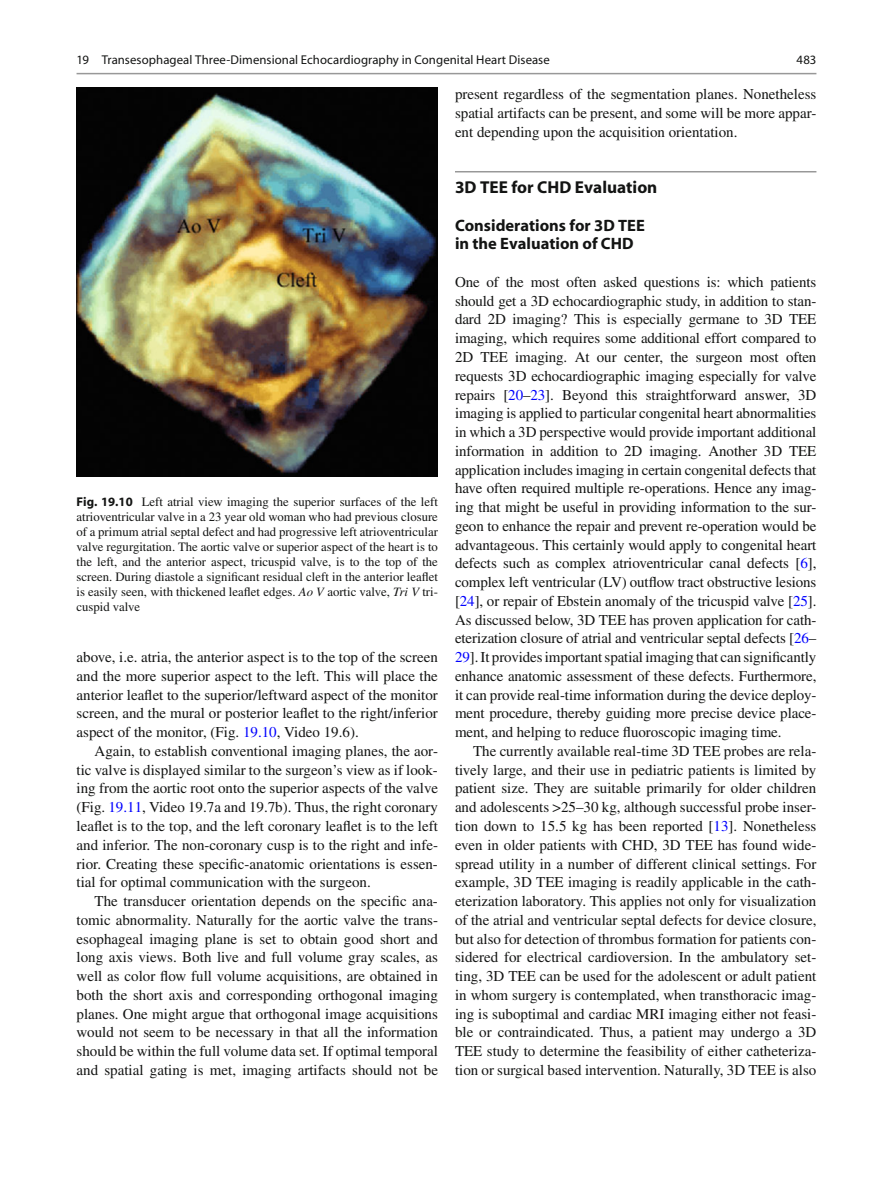
<style>
.page{position:relative;width:893px;height:1187px;background:#fff}
.page>*{position:absolute;margin:0;border:0;box-sizing:border-box;transform-origin:0 0}
.t1{font:700 17.25px "Myriad";color:#131413}
.t2{font:700 16.5px/18.8px "Myriad";color:#131413}
.t3{font:15px/18.8px "Times";color:#131413;text-align:justify}
.t4{font:12.75px/15px "Times";color:#131413;text-align:justify}
.t5{font:12.75px "Myriad";letter-spacing:.005em;color:#131413}
.s1{font-family:"Myriad";font-weight:700}
.s2{font-style:italic}
.s3{color:#00f}
</style>
<div class="page">
<hr style="left:455px;top:171px;width:361px;height:1px;background:#989898">
<img style="left:77px;top:88px;width:361px;height:389px">
<hr style="left:77px;top:73px;width:739px;height:1px;background:#989898">
<p class="t5" style="left:77px;top:55px;width:475px">19 Transesophageal Three-Dimensional Echocardiography in Congenital Heart Disease</p>
<p class="t5" style="left:797px;top:55px;width:21px">483</p>
<p class="t4" style="left:77px;top:495px;width:363px"><span class="s1">Fig. 19.10</span> Left atrial view imaging the superior surfaces of the left atrioventricular valve in a 23 year old woman who had previous closure of a primum atrial septal defect and had progressive left atrioventricular valve regurgitation. The aortic valve or superior aspect of the heart is to the left, and the anterior aspect, tricuspid valve, is to the top of the screen. During diastole a significant residual cleft in the anterior leaflet is easily seen, with thickened leaflet edges. <span class="s2">Ao V</span> aortic valve, <span class="s2">Tri V</span> tri&shy;cuspid valve</p>
<p class="t3" style="left:77px;top:649px;width:363px">above, i.e. atria, the anterior aspect is to the top of the screen and the more superior aspect to the left. This will place the anterior leaflet to the superior/leftward aspect of the monitor screen, and the mural or posterior leaflet to the right/inferior aspect of the monitor, (Fig. <span class="s3">19.10</span> , Video 19.6 ).</p>
<p class="t3" style="left:77px;top:743px;width:363px;text-indent:18px">Again, to establish conventional imaging planes, the aor&shy;tic valve is displayed similar to the surgeon’s view as if look&shy;ing from the aortic root onto the superior aspects of the valve (Fig. <span class="s3">19.11</span> , Video 19.7a and 19.7b ). Thus, the right coronary leaflet is to the top, and the left coronary leaflet is to the left and inferior. The non-coronary cusp is to the right and infe&shy;rior. Creating these specific-anatomic orientations is essen&shy;tial for optimal communication with the surgeon.</p>
<p class="t3" style="left:77px;top:893px;width:363px;text-indent:18px">The transducer orientation depends on the specific ana&shy;tomic abnormality. Naturally for the aortic valve the trans&shy;esophageal imaging plane is set to obtain good short and long axis views. Both live and full volume gray scales, as well as color flow full volume acquisitions, are obtained in both the short axis and corresponding orthogonal imaging planes. One might argue that orthogonal image acquisitions would not seem to be necessary in that all the information should be within the full volume data set. If optimal temporal and spatial gating is met, imaging artifacts should not be</p>
<p class="t3" style="left:455px;top:86px;width:363px">present regardless of the segmentation planes. Nonetheless spatial artifacts can be present, and some will be more appar&shy;ent depending upon the acquisition orientation.</p>
<p class="t1" style="left:455px;top:181px;width:204px">3D TEE for CHD Evaluation</p>
<p class="t2" style="left:455px;top:217px;width:191px">Considerations for 3D TEE in the Evaluation of CHD</p>
<p class="t3" style="left:455px;top:274px;width:363px">One of the most often asked questions is: which patients should get a 3D echocardiographic study, in addition to stan&shy;dard 2D imaging? This is especially germane to 3D TEE imaging, which requires some additional effort compared to 2D TEE imaging. At our center, the surgeon most often requests 3D echocardiographic imaging especially for valve repairs [ <span class="s3">20</span> – <span class="s3">23</span> ]. Beyond this straightforward answer, 3D imaging is applied to particular congenital heart abnormalities in which a 3D perspective would provide important additional information in addition to 2D imaging. Another 3D TEE application includes imaging in certain congenital defects that have often required multiple re-operations. Hence any imag&shy;ing that might be useful in providing information to the sur&shy;geon to enhance the repair and prevent re-operation would be advantageous. This certainly would apply to congenital heart defects such as complex atrioventricular canal defects [ <span class="s3">6</span> ], complex left ventricular (LV) outflow tract obstructive lesions [ <span class="s3">24</span> ], or repair of Ebstein anomaly of the tricuspid valve [ <span class="s3">25</span> ].<br>As discussed below, 3D TEE has proven application for cath&shy;eterization closure of atrial and ventricular septal defects [ <span class="s3">26</span> – <span class="s3">29</span> ]. It provides important spatial imaging that can significantly enhance anatomic assessment of these defects. Furthermore, it can provide real-time information during the device deploy&shy;ment procedure, thereby guiding more precise device place&shy;ment, and helping to reduce fluoroscopic imaging time.</p>
<p class="t3" style="left:455px;top:743px;width:363px;text-indent:18px">The currently available real-time 3D TEE probes are rela&shy;tively large, and their use in pediatric patients is limited by patient size. They are suitable primarily for older children and adolescents &gt;25–30 kg, although successful probe inser&shy;tion down to 15.5 kg has been reported [ <span class="s3">13</span> ]. Nonetheless even in older patients with CHD, 3D TEE has found wide&shy;spread utility in a number of different clinical settings. For example, 3D TEE imaging is readily applicable in the cath&shy;eterization laboratory. This applies not only for visualization of the atrial and ventricular septal defects for device closure, but also for detection of thrombus formation for patients con&shy;sidered for electrical cardioversion. In the ambulatory set&shy;ting, 3D TEE can be used for the adolescent or adult patient in whom surgery is contemplated, when transthoracic imag&shy;ing is suboptimal and cardiac MRI imaging either not feasi&shy;ble or contraindicated. Thus, a patient may undergo a 3D TEE study to determine the feasibility of either catheteriza&shy;tion or surgical based intervention. Naturally, 3D TEE is also</p>
</div>
